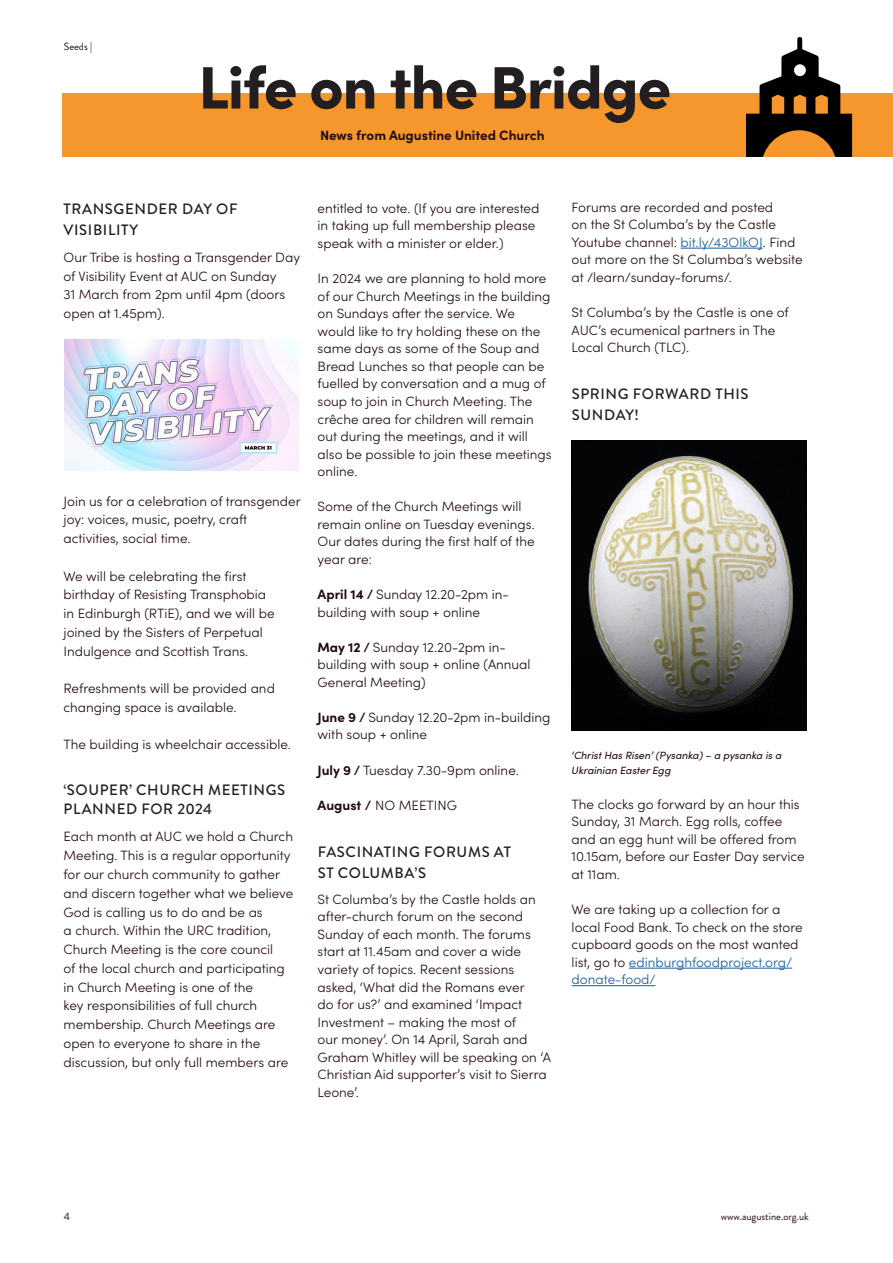
<style>
.page{position:relative;width:893px;height:1263px;background:#fff}
.page>*{position:absolute;margin:0;border:0;box-sizing:border-box;transform-origin:0 0}
.Body_-_H1{font:900 60px "Sofia Pro";letter-spacing:-.02em;color:#231f20}
.Body_-_H4{font:500 15px/21px "Brandon Grotesque";letter-spacing:.04em;color:#231f20}
.Body_-_Para{font:300 13.5px/17.5px "Sofia Pro";color:#210b0d}
.Body_-_Para_-_Bold{font:700 13.5px "Sofia Pro";color:#210b0d}
.Body_-_caption{font:italic 10.5px/15px "Sofia Pro";color:#210b0d}
.t1{font:10.5px "Brandon Grotesque";color:#210b0d}
.s1{font-weight:700}
.s2{color:#175d9e}
</style>
<div class="page">
<hr style="left:681px;top:248px;width:82px;height:1px;background:#175d9e">
<hr style="left:629px;top:968px;width:163px;height:1px;background:#175d9e">
<hr style="left:572px;top:985px;width:83px;height:1px;background:#175d9e">
<div style="left:62px;top:93px;width:831px;height:64px;background:#f5972d"></div>
<svg style="left:746px;top:37px;width:106px;height:120px"></svg>
<img style="left:64px;top:340px;width:235px;height:131px">
<img style="left:572px;top:441px;width:234px;height:290px">
<p class="t1" style="left:64px;top:39px;width:30px">Seeds |</p>
<p class="Body_-_H1" style="left:198px;top:40px;width:474px">Life on the Bridge</p>
<p class="Body_-_Para_-_Bold" style="left:320px;top:124px;width:226px">News from Augustine United Church</p>
<p class="Body_-_H4" style="left:64px;top:198px;width:175px">TRANSGENDER DAY OF<br>VISIBILITY</p>
<p class="Body_-_Para" style="left:64px;top:247px;width:238px;line-height:18.8px">Our Tribe is hosting a Transgender Day of Visibility Event at AUC on Sunday<br>31 March from 2pm until 4pm (doors open at 1.45pm).</p>
<p class="Body_-_Para" style="left:64px;top:491px;width:239px;line-height:18.8px">Join us for a celebration of transgender joy: voices, music, poetry, craft activities, social time.</p>
<p class="Body_-_Para" style="left:64px;top:566px;width:213px;line-height:18.8px">We will be celebrating the first birthday of Resisting Transphobia in Edinburgh (RTiE), and we will be joined by the Sisters of Perpetual Indulgence and Scottish Trans.</p>
<p class="Body_-_Para" style="left:64px;top:678px;width:213px;line-height:18.8px">Refreshments will be provided and changing space is available.</p>
<p class="Body_-_Para" style="left:64px;top:735px;width:229px">The building is wheelchair accessible.</p>
<p class="Body_-_H4" style="left:64px;top:781px;width:223px;line-height:18.8px">‘SOUPER’ CHURCH MEETINGS<br>PLANNED FOR 2024</p>
<p class="Body_-_Para" style="left:64px;top:827px;width:231px;line-height:18.8px">Each month at AUC we hold a Church Meeting. This is a regular opportunity for our church community to gather and discern together what we believe God is calling us to do and be as<br>a church. Within the URC tradition, Church Meeting is the core council<br>of the local church and participating in Church Meeting is one of the<br>key responsibilities of full church membership. Church Meetings are open to everyone to share in the discussion, but only full members are</p>
<p class="Body_-_Para" style="left:318px;top:199px;width:223px">entitled to vote. (If you are interested in taking up full membership please speak with a minister or elder.)</p>
<p class="Body_-_Para" style="left:318px;top:269px;width:236px">In 2024 we are planning to hold more of our Church Meetings in the building on Sundays after the service. We would like to try holding these on the same days as some of the Soup and<br>Bread Lunches so that people can be fuelled by conversation and a mug of soup to join in Church Meeting. The crêche area for children will remain out during the meetings, and it will also be possible to join these meetings online.</p>
<p class="Body_-_Para" style="left:318px;top:497px;width:219px">Some of the Church Meetings will remain online on Tuesday evenings.<br>Our dates during the first half of the year are:</p>
<p class="Body_-_Para" style="left:318px;top:585px;width:193px"><span class="s1">April 14 /</span> Sunday 12.20-2pm in&shy;building with soup + online</p>
<p class="Body_-_Para" style="left:318px;top:637px;width:214px"><span class="s1">May 12 /</span> Sunday 12.20-2pm in&shy;building with soup + online (Annual<br>General Meeting)</p>
<p class="Body_-_Para" style="left:318px;top:708px;width:234px"><span class="s1">June 9 /</span> Sunday 12.20-2pm in-building with soup + online</p>
<p class="Body_-_Para" style="left:318px;top:760px;width:203px"><span class="s1">July 9 /</span> Tuesday 7.30-9pm online.</p>
<p class="Body_-_Para" style="left:318px;top:795px;width:141px"><span class="s1">August /</span> NO MEETING</p>
<p class="Body_-_H4" style="left:318px;top:841px;width:195px">FASCINATING FORUMS AT<br>ST COLUMBA’S</p>
<p class="Body_-_Para" style="left:318px;top:889px;width:235px">St Columba’s by the Castle holds an after-church forum on the second<br>Sunday of each month. The forums start at 11.45am and cover a wide variety of topics. Recent sessions asked, ‘What did the Romans ever<br>do for us?’ and examined ‘Impact<br>Investment – making the most of<br>our money’. On 14 April, Sarah and<br>Graham Whitley will be speaking on ‘A<br>Christian Aid supporter’s visit to Sierra<br>Leone’.</p>
<p class="Body_-_Para" style="left:572px;top:197px;width:233px">Forums are recorded and posted<br>on the St Columba’s by the Castle Youtube channel: <span class="s2">bit.ly/43OlkOJ</span>. Find out more on the St Columba’s website at /learn/sunday-forums/.</p>
<p class="Body_-_Para" style="left:572px;top:303px;width:219px">St Columba’s by the Castle is one of<br>AUC’s ecumenical partners in The<br>Local Church (TLC).</p>
<p class="Body_-_H4" style="left:572px;top:384px;width:178px">SPRING FORWARD THIS<br>SUNDAY!</p>
<p class="Body_-_caption" style="left:572px;top:747px;width:212px">‘Christ Has Risen’ (Pysanka) – a pysanka is a<br>Ukrainian Easter Egg</p>
<p class="Body_-_Para" style="left:572px;top:794px;width:235px">The clocks go forward by an hour this<br>Sunday, 31 March. Egg rolls, coffee and an egg hunt will be offered from<br>10.15am, before our Easter Day service at 11am.</p>
<p class="Body_-_Para" style="left:572px;top:900px;width:233px">We are taking up a collection for a local Food Bank. To check on the store cupboard goods on the most wanted list, go to <span class="s2">edinburghfoodproject.org/ donate-food/</span></p>
<p class="t1" style="left:64px;top:1209px;width:8px">4</p>
<p class="t1" style="left:721px;top:1209px;width:90px">www.augustine.org.uk</p>
</div>
